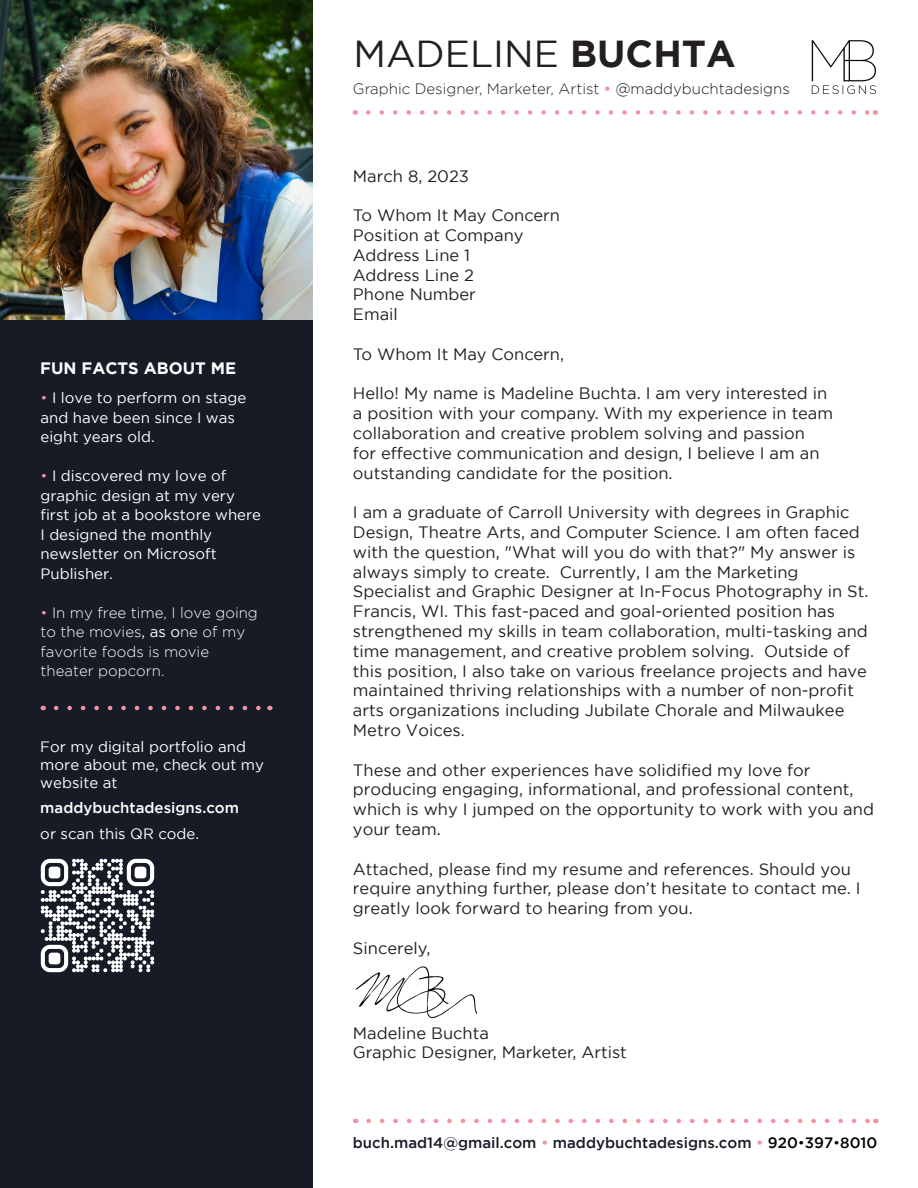
<style>
.page{position:relative;width:918px;height:1188px;background:#fff}
.page>*{position:absolute;margin:0;border:0;box-sizing:border-box;transform-origin:0 0}
.t1{font:37.5px "Gotham";color:#231f20}
.t2{font:16.5px/19.8px "Gotham";color:#231f20}
.t3{font:700 16.5px "Gotham";color:#fff}
.t4{font:15px/19.5px "Gotham";color:#fff}
.t5{font:300 15px/19.5px "Gotham";color:#fff}
.t6{font:500 15px "Gotham";color:#171b25}
.t7{font:300 15px "Gotham";color:#231f20}
.t8{font:500 15px/25.5px "Gotham";color:#fff}
.s1{font-weight:300;color:#f492a2}
.s2{color:#f492a2}
.s3{font-weight:400}
.s4{font-weight:700}
.s5{font-weight:500;color:#f492a2}
.s6{color:#171b25}
.s7{color:#000}
.s8{font-weight:300;color:#000}
</style>
<div class="page">
<img style="left:811px;top:40px;width:65px;height:55px">
<svg style="left:368px;top:110px;width:500px;height:5px"></svg>
<svg style="left:369px;top:1119px;width:500px;height:4px"></svg>
<img style="left:355px;top:966px;width:123px;height:53px">
<img style="left:0;top:0;width:312px;height:321px">
<div style="left:0;top:321px;width:312px;height:867px;background:#171b25"></div>
<svg style="left:56px;top:706px;width:205px;height:4px"></svg>
<img style="left:40px;top:858px;width:115px;height:115px">
<p class="t3" style="left:40px;top:358px;width:197px">FUN FACTS ABOUT ME</p>
<p class="t4" style="left:40px;top:388px;width:207px"><span class="s1">•</span> I love to perform on stage and have been since I was eight years old.</p>
<p class="t4" style="left:41px;top:466px;width:222px"><span class="s1">•</span> I discovered my love of graphic design at my very first job at a bookstore where<br>I designed the monthly newsletter on Microsoft<br>Publisher.</p>
<p class="t5" style="left:41px;top:603px;width:219px"><span class="s2">•</span> In my free time, I love going to the movies<span class="s3">, as o</span>ne of my favorite foods is movie theater popcorn.</p>
<p class="t4" style="left:40px;top:737px;width:225px;line-height:18px">For my digital portfolio and more about me, check out my website at</p>
<p class="t8" style="left:40px;top:795px;width:200px">maddybuchtadesigns.com <span class="s3">or scan this QR code.</span></p>
<p class="t1" style="left:353px;top:33px;width:384px">MADELINE <span class="s4">BUCHTA</span></p>
<p class="t7" style="left:353px;top:80px;width:438px">Graphic Designer, Marketer, Artist <span class="s5">•</span> <span class="s6">@maddybuchtadesigns</span></p>
<p class="t2" style="left:353px;top:166px;width:118px">March 8, 2023</p>
<p class="t2" style="left:353px;top:205px;width:209px">To Whom It May Concern<br>Position at Company<br>Address Line 1<br>Address Line 2<br>Phone Number<br>Email</p>
<p class="t2" style="left:353px;top:344px;width:213px">To Whom It May Concern,</p>
<p class="t2" style="left:353px;top:383px;width:482px">Hello! My name is Madeline Buchta. I am very interested in a position with your company. With my experience in team collaboration and creative problem solving and passion<br>for effective communication and design, I believe I am an outstanding candidate for the position.</p>
<p class="t2" style="left:353px;top:502px;width:517px">I am a graduate of Carroll University with degrees in Graphic Design, Theatre Arts, and Computer Science. I am often faced with the question, "What will you do with that?" My answer is always simply to create. Currently, I am the Marketing Specialist and Graphic Designer at In-Focus Photography in St.<br>Francis, WI. This fast-paced and goal-oriented position has strengthened my skills in team collaboration, multi-tasking and time management, and creative problem solving. Outside of this position, I also take on various freelance projects and have maintained thriving relationships with a number of non-profit arts organizations including Jubilate Chorale and Milwaukee Metro Voices.</p>
<p class="t2" style="left:353px;top:760px;width:523px">These and other experiences have solidified my love for producing engaging, informational, and professional content, which is why I jumped on the opportunity to work with you and your team.</p>
<p class="t2" style="left:353px;top:859px;width:509px">Attached, please find my resume and references. Should you require anything further, please don’t hesitate to contact me. I greatly look forward to hearing from you.</p>
<p class="t2" style="left:353px;top:938px;width:79px">Sincerely,</p>
<p class="t2" style="left:353px;top:1023px;width:138px">Madeline Buchta</p>
<p class="t2" style="left:353px;top:1043px;width:276px">Graphic Designer, Marketer, Artist</p>
<p class="t6" style="left:353px;top:1134px;width:526px">buch.mad14@gmail.com <span class="s2">•</span> maddybuchtadesigns.com <span class="s2">•</span> <span class="s7">920</span><span class="s8">•</span><span class="s7">397</span><span class="s8">•</span><span class="s7">8010</span></p>
</div>
